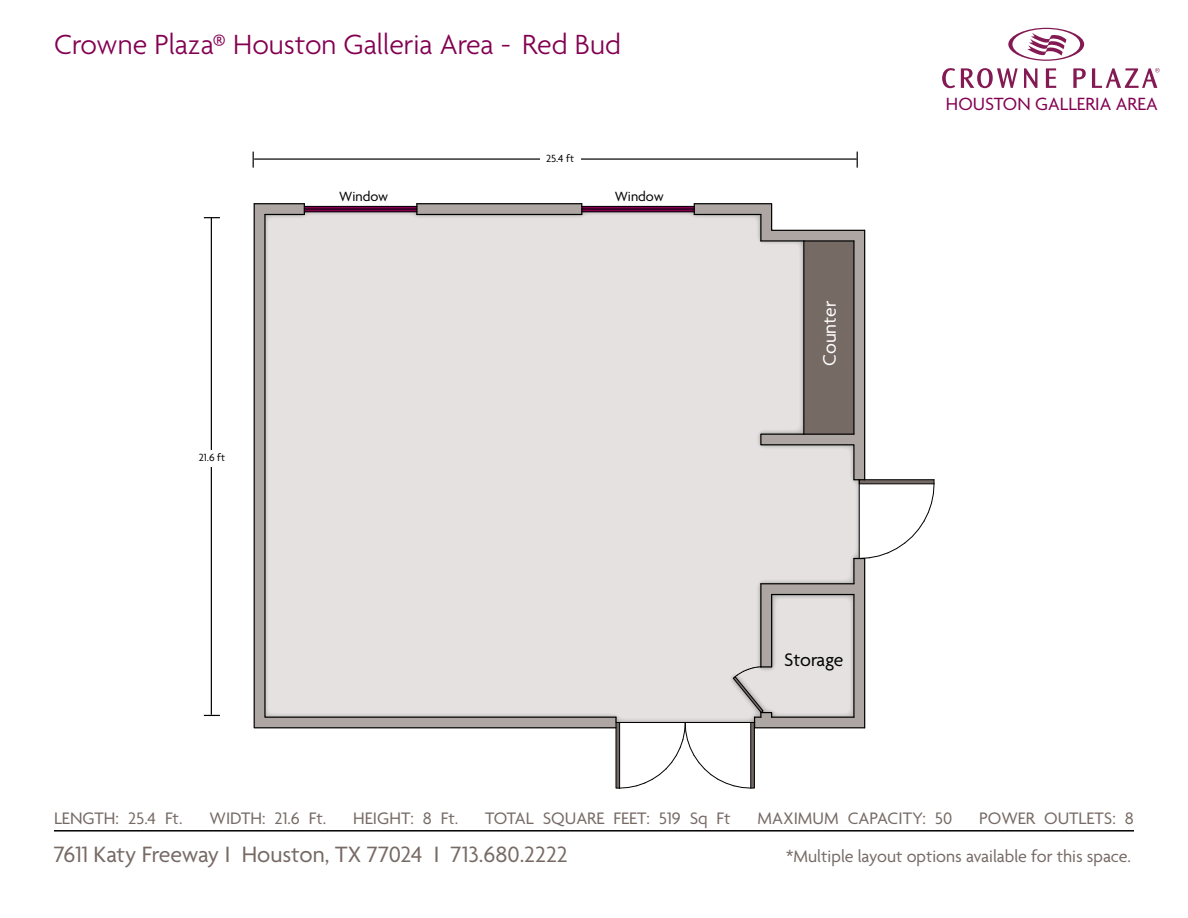
<style>
.page{position:relative;width:1188px;height:918px;background:#fff}
.page>*{position:absolute;margin:0;border:0;box-sizing:border-box;transform-origin:0 0}
.t1{font:300 30px "Agenda";color:#830051}
.t2{font:24px "Agenda";color:#766a65}
.t3{font:19.65px "Agenda";color:#fff}
.t4{font:19.65px "Agenda";letter-spacing:-.01em;color:#000}
.t5{font:19.2px "Agenda";color:#830051}
.t6{font:18px "Agenda";color:#766a65}
.t7{font:17.4px "Arial Narrow";color:#831a53}
.t8{font:14.4px "Agenda";color:#000}
.t9{font:11.25px "Agenda";color:#000}
</style>
<div class="page">
<div style="left:617px;top:212px;width:77px;height:221px;background:#e4e1e0"></div>
<svg style="left:694px;top:241px;width:170px;height:192px;background:#bfbab7"></svg>
<hr style="left:582px;top:206px;width:112px;height:3px;background:#830051">
<hr style="left:582px;top:209px;width:112px;height:3px;background:#830051">
<hr style="left:804px;top:240px;width:50px;height:2px;background:#000">
<svg style="left:253px;top:203px;width:364px;height:526px;background:#dedad9"></svg>
<hr style="left:417px;top:214px;width:165px;height:1px;background:#000">
<hr style="left:417px;top:203px;width:165px;height:1px;background:#000">
<hr style="left:582px;top:209px;width:112px;height:1px;background:#000">
<hr style="left:582px;top:211px;width:112px;height:1px;background:#000">
<svg style="left:693px;top:203px;width:173px;height:38px"></svg>
<hr style="left:582px;top:206px;width:112px;height:1px;background:#000">
<hr style="left:265px;top:214px;width:39px;height:1px;background:#000">
<hr style="left:254px;top:203px;width:50px;height:1px;background:#000">
<hr style="left:304px;top:209px;width:113px;height:1px;background:#000">
<hr style="left:864px;top:230px;width:1px;height:250px;background:#000">
<hr style="left:304px;top:211px;width:113px;height:1px;background:#000">
<svg style="left:416px;top:204px;width:166px;height:10px;background:#a29c99"></svg>
<hr style="left:304px;top:206px;width:113px;height:1px;background:#000">
<hr style="left:853px;top:241px;width:2px;height:193px;background:#000">
<hr style="left:804px;top:241px;width:1px;height:193px;background:#000">
<hr style="left:761px;top:240px;width:43px;height:2px;background:#000">
<svg style="left:615px;top:433px;width:320px;height:356px"></svg>
<svg style="left:1008px;top:28px;width:76px;height:33px"></svg>
<svg style="left:942px;top:68px;width:13px;height:20px"></svg>
<svg style="left:961px;top:68px;width:57px;height:20px"></svg>
<svg style="left:1024px;top:68px;width:13px;height:20px"></svg>
<svg style="left:1046px;top:68px;width:10px;height:20px"></svg>
<svg style="left:1073px;top:68px;width:13px;height:20px"></svg>
<svg style="left:1092px;top:68px;width:68px;height:20px"></svg>
<hr style="left:54px;top:830px;width:1080px;height:2px;background:#000">
<hr style="left:254px;top:158px;width:603px;height:2px;background:#000">
<svg style="left:857px;top:152px;width:1px;height:16px"></svg>
<svg style="left:253px;top:152px;width:1px;height:16px"></svg>
<hr style="left:211px;top:218px;width:1px;height:497px;background:#000">
<svg style="left:204px;top:217px;width:16px;height:1px"></svg>
<svg style="left:204px;top:715px;width:16px;height:1px"></svg>
<div style="left:540px;top:151px;width:40px;height:17px;background:#fff"></div>
<div style="left:192px;top:450px;width:40px;height:17px;background:#fff"></div>
<h1 class="t1" style="left:54px;top:29px;width:568px">Crowne Plaza® Houston Galleria Area - Red Bud</h1>
<p class="t9" style="left:546px;top:153px;width:29px">25.4 ft</p>
<p class="t9" style="left:199px;top:452px;width:28px">21.6 ft</p>
<p class="t8" style="left:339px;top:189px;width:51px">Window</p>
<p class="t8" style="left:615px;top:189px;width:51px">Window</p>
<p class="t3" style="left:819px;top:366px;width:66px;rotate:-90deg">Counter</p>
<p class="t7" style="left:977px;top:90px;width:144px">HOTELS &amp; RESORTS</p>
<p class="t5" style="left:946px;top:94px;width:213px">HOUSTON GALLERIA AREA</p>
<p class="t4" style="left:784px;top:649px;width:61px">Storage</p>
<p class="t6" style="left:54px;top:809px;width:130px">LENGTH: 25.4 Ft.</p>
<p class="t6" style="left:210px;top:809px;width:118px">WIDTH: 21.6 Ft.</p>
<p class="t6" style="left:353px;top:809px;width:107px">HEIGHT: 8 Ft.</p>
<p class="t6" style="left:485px;top:809px;width:247px">TOTAL SQUARE FEET: 519 Sq Ft</p>
<p class="t6" style="left:757px;top:809px;width:196px">MAXIMUM CAPACITY: 50</p>
<p class="t6" style="left:979px;top:809px;width:156px">POWER OUTLETS: 8</p>
<h2 class="t2" style="left:54px;top:841px;width:515px">7611 Katy Freeway I Houston, TX 77024 I 713.680.2222</h2>
<p class="t6" style="left:786px;top:847px;width:346px">*Multiple layout options available for this space.</p>
</div>
